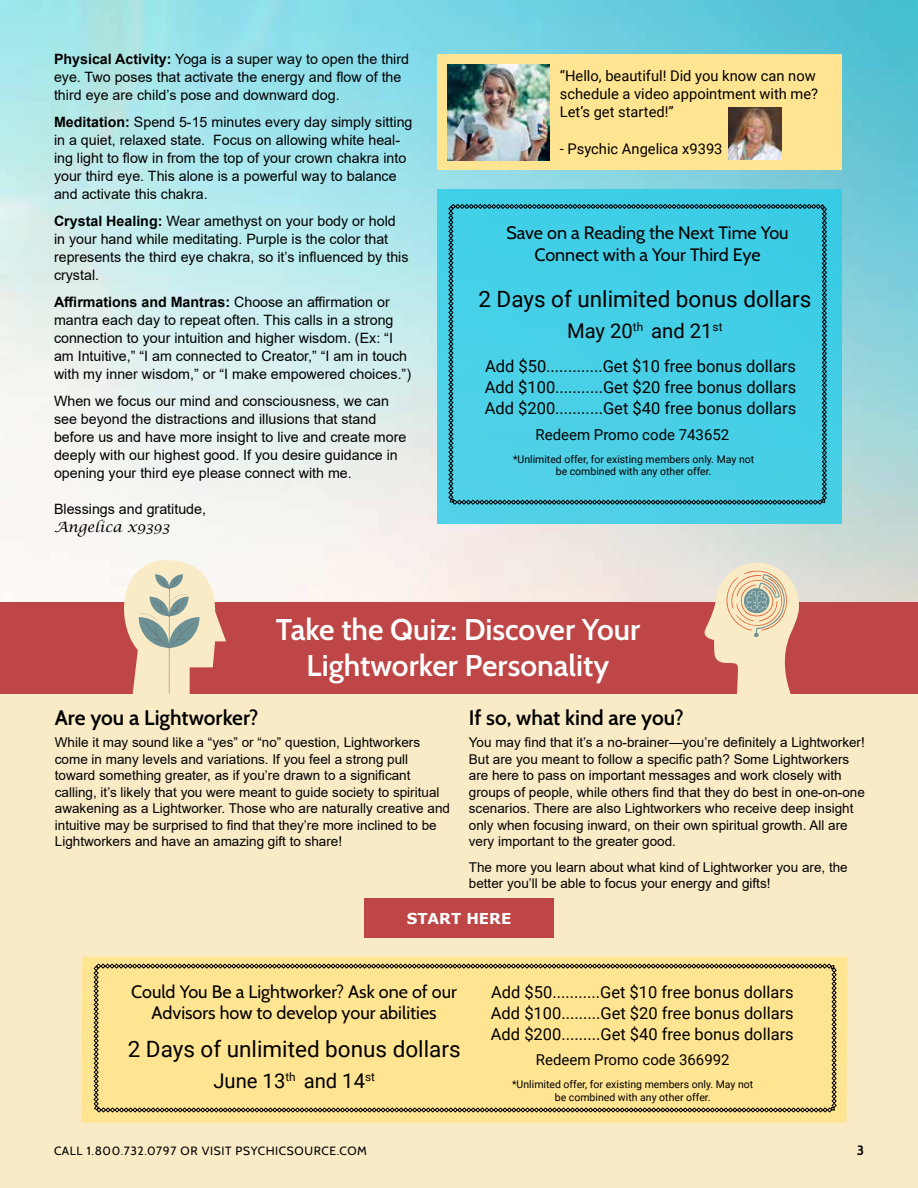
<style>
.page{position:relative;width:918px;height:1188px;background:#fff}
.page>*{position:absolute;margin:0;border:0;box-sizing:border-box;transform-origin:0 0}
.t1{font:600 30px/36px "Cabin";color:#fff;text-align:center}
.t2{font:22.5px "Roboto";color:#000}
.t3{font:600 21px "Cabin";color:#000}
.t4{font:20.25px "Roboto";color:#000}
.t5{font:18px/21.6px "Cabin";color:#000;text-align:center}
.t6{font:16.5px/21px "Roboto";color:#000;text-align:justify}
.t7{font:15px "Roboto";color:#000}
.t8{font:700 15px "Verdana";color:#fff}
.t9{font:14.7px/17.7px "Roboto";color:#000}
.t10{font:14.25px/18px "Arial";color:#000}
.t11{font:italic 14.25px "Lucida Calligraphy";color:#000}
.t12{font:13.5px/16.5px "Arial";color:#000}
.t13{font:700 13.5px "Cabin";color:#000}
.t14{font:12px "Cabin";letter-spacing:.05em;color:#000}
.t15{font:10.5px/12.6px "Roboto";color:#000;text-align:center}
.s1{font-weight:700}
</style>
<div class="page">
<img style="left:0;top:0;width:918px;height:603px">
<div style="left:0;top:603px;width:918px;height:91px;background:#bf4646"></div>
<svg style="left:703px;top:561px;width:96px;height:133px"></svg>
<svg style="left:122px;top:557px;width:104px;height:137px"></svg>
<div style="left:0;top:694px;width:918px;height:494px;background:#faebc7"></div>
<svg style="left:81px;top:957px;width:766px;height:166px;background:#fde391"></svg>
<div style="left:94px;top:964px;width:743px;height:149px;background:#ffe491"></div>
<div style="left:364px;top:898px;width:190px;height:40px;background:#bf4646"></div>
<div style="left:437px;top:54px;width:405px;height:116px;background:#ffe491"></div>
<img style="left:448px;top:64px;width:102px;height:96px">
<img style="left:729px;top:107px;width:52px;height:53px">
<div style="left:437px;top:189px;width:405px;height:335px;background:#45cfe6"></div>
<svg style="left:448px;top:204px;width:379px;height:301px"></svg>
<p class="t10" style="left:54px;top:50px;width:357px"><span class="s1">Physical Activity:</span> Yoga is a super way to open the third eye. Two poses that activate the energy and flow of the third eye are child’s pose and downward dog.</p>
<p class="t10" style="left:54px;top:113px;width:360px"><span class="s1">Meditation:</span> Spend 5-15 minutes every day simply sitting in a quiet, relaxed state. Focus on allowing white heal&shy;ing light to flow in from the top of your crown chakra into your third eye. This alone is a powerful way to balance and activate this chakra.</p>
<p class="t10" style="left:54px;top:212px;width:356px"><span class="s1">Crystal Healing:</span> Wear amethyst on your body or hold in your hand while meditating. Purple is the color that represents the third eye chakra, so it’s influenced by this crystal.</p>
<p class="t10" style="left:54px;top:293px;width:359px"><span class="s1">Affirmations and Mantras:</span> Choose an affirmation or mantra each day to repeat often. This calls in a strong connection to your intuition and higher wisdom. (Ex: “I am Intuitive,” “I am connected to Creator,” “I am in touch with my inner wisdom,” or “I make empowered choices.”)</p>
<p class="t10" style="left:54px;top:392px;width:354px">When we focus our mind and consciousness, we can see beyond the distractions and illusions that stand before us and have more insight to live and create more deeply with our highest good. If you desire guidance in opening your third eye please connect with me.</p>
<p class="t10" style="left:54px;top:500px;width:154px">Blessings and gratitude,</p>
<p class="t11" style="left:54px;top:519px;width:117px">Angelica x9393</p>
<p class="t9" style="left:560px;top:67px;width:260px">“Hello, beautiful! Did you know can now schedule a video appointment with me?<br>Let’s get started!”</p>
<p class="t9" style="left:560px;top:139px;width:164px">- Psychic Angelica x9393</p>
<p class="t5" style="left:506px;top:222px;width:284px">Save on a Reading the Next Time You<br>Connect with a Your Third Eye</p>
<h2 class="t2" style="left:478px;top:283px;width:334px">2 Days of unlimited bonus dollars</h2>
<h3 class="t4" style="left:567px;top:317px;width:157px">May 20<sup>th</sup> and 21<sup>st</sup></h3>
<p class="t6" style="left:485px;top:355px;width:313px">Add $50.............Get $10 free bonus dollars Add $100...........Get $20 free bonus dollars Add $200...........Get $40 free bonus dollars</p>
<p class="t7" style="left:536px;top:424px;width:195px">Redeem Promo code 743652</p>
<p class="t15" style="left:513px;top:452px;width:243px">*Unlimited offer, for existing members only. May not be combined with any other offer.</p>
<h1 class="t1" style="left:276px;top:611px;width:366px">Take the Quiz: Discover Your<br>Lightworker Personality</h1>
<h3 class="t3" style="left:55px;top:705px;width:205px">Are you a Lightworker?</h3>
<p class="t12" style="left:55px;top:734px;width:397px">While it may sound like a “yes” or “no” question, Lightworkers come in many levels and variations. If you feel a strong pull toward something greater, as if you’re drawn to a significant calling, it’s likely that you were meant to guide society to spiritual awakening as a Lightworker. Those who are naturally creative and intuitive may be surprised to find that they’re more inclined to be Lightworkers and have an amazing gift to share!</p>
<h3 class="t3" style="left:469px;top:705px;width:217px">If so, what kind are you?</h3>
<p class="t12" style="left:469px;top:734px;width:397px">You may find that it’s a no-brainer—you’re definitely a Lightworker!<br>But are you meant to follow a specific path? Some Lightworkers are here to pass on important messages and work closely with groups of people, while others find that they do best in one-on-one scenarios. There are also Lightworkers who receive deep insight only when focusing inward, on their own spiritual growth. All are very important to the greater good.</p>
<p class="t12" style="left:469px;top:859px;width:380px">The more you learn about what kind of Lightworker you are, the better you’ll be able to focus your energy and gifts!</p>
<p class="t8" style="left:407px;top:908px;width:106px">START HERE</p>
<p class="t5" style="left:131px;top:980px;width:327px">Could You Be a Lightworker? Ask one of our<br>Advisors how to develop your abilities</p>
<h2 class="t2" style="left:128px;top:1033px;width:334px">2 Days of unlimited bonus dollars</h2>
<h3 class="t4" style="left:213px;top:1067px;width:163px">June 13<sup>th</sup> and 14<sup>st</sup></h3>
<p class="t6" style="left:491px;top:981px;width:304px">Add $50...........Get $10 free bonus dollars Add $100.........Get $20 free bonus dollars Add $200.........Get $40 free bonus dollars</p>
<p class="t7" style="left:536px;top:1049px;width:195px">Redeem Promo code 366992</p>
<p class="t15" style="left:512px;top:1078px;width:243px">*Unlimited offer, for existing members only. May not be combined with any other offer.</p>
<p class="t14" style="left:54px;top:1143px;width:314px">CALL 1.800.732.0797 OR VISIT PSYCHICSOURCE.COM</p>
<p class="t13" style="left:857px;top:1142px;width:9px">3</p>
</div>
